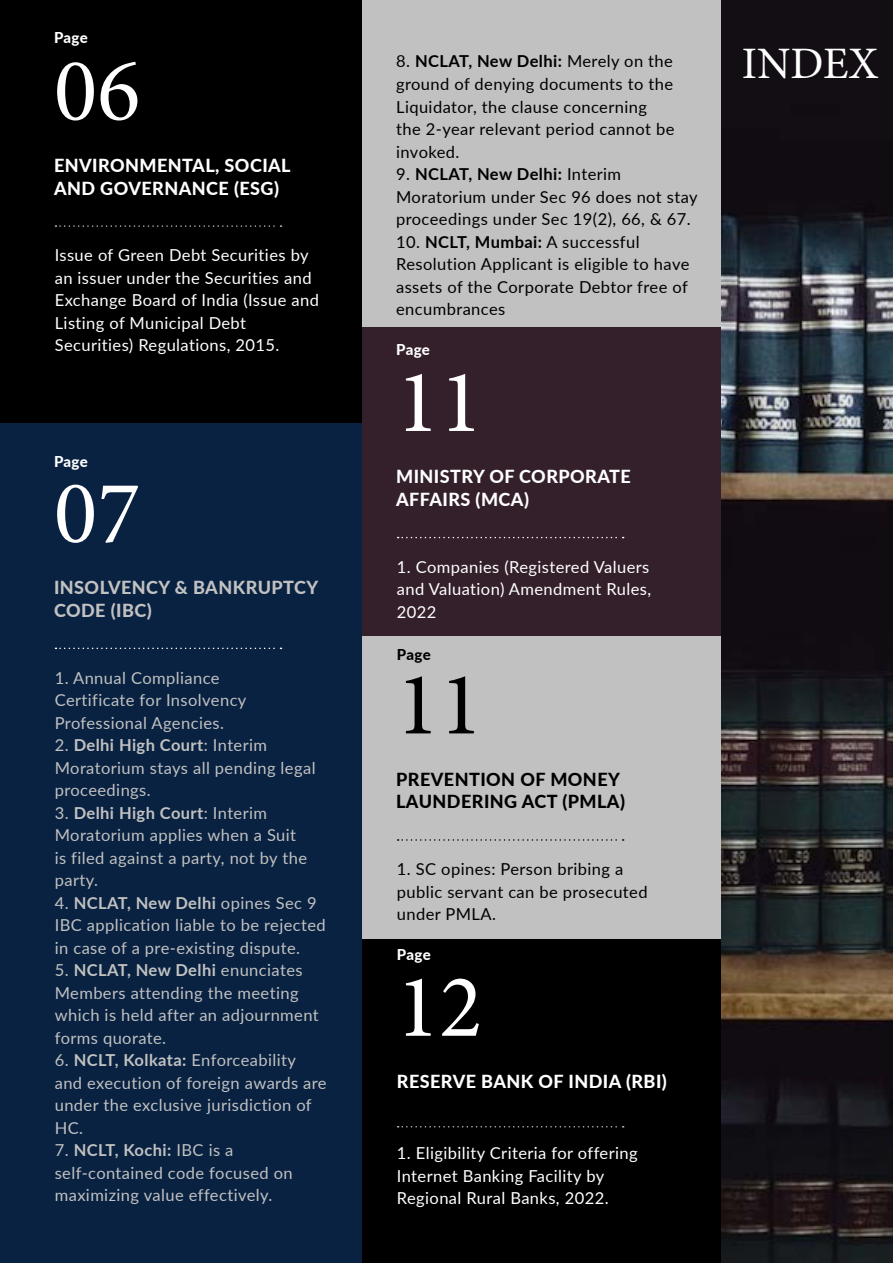
<style>
.page{position:relative;width:893px;height:1263px;background:#fff}
.page>*{position:absolute;margin:0;border:0;box-sizing:border-box;transform-origin:0 0}
.t1{font:90px "Minion Pro";color:#fff}
.t2{font:90px "Minion Pro";color:#000}
.t3{font:45px "Minion Pro";color:#fff}
.t4{font:800 18px/22.5px "Lato";letter-spacing:.025em;color:#fff}
.t5{font:800 18px/22.5px "Lato";letter-spacing:.025em;color:#000}
.t6{font:800 18px/22.5px "Lato";letter-spacing:.025em;color:#c1c1c1}
.t7{font:16.5px/22.5px "Lato";letter-spacing:.025em;color:#c1c1c1}
.t8{font:16.5px/22.5px "Lato";letter-spacing:.025em;color:#000}
.t9{font:16.5px/22.5px "Lato";letter-spacing:.025em;color:#fff}
.t10{font:800 15px "Lato";letter-spacing:.015em;color:#fff}
.t11{font:800 15px "Lato";color:#000}
.s1{font-weight:700}
</style>
<div class="page">
<div style="left:0;top:0;width:362px;height:423px;background:#000"></div>
<div style="left:362px;top:938px;width:362px;height:325px;background:#000"></div>
<div style="left:362px;top:598px;width:362px;height:340px;background:#c1c1c1"></div>
<div style="left:362px;top:0;width:362px;height:350px;background:#c1c1c1"></div>
<div style="left:362px;top:327px;width:362px;height:309px;background:#34202b"></div>
<div style="left:0;top:423px;width:362px;height:840px;background:#092241"></div>
<svg style="left:56px;top:225px;width:225px;height:2px"></svg>
<svg style="left:398px;top:1126px;width:226px;height:1px"></svg>
<svg style="left:398px;top:537px;width:226px;height:1px"></svg>
<svg style="left:398px;top:839px;width:226px;height:2px"></svg>
<svg style="left:56px;top:648px;width:225px;height:1px"></svg>
<img style="left:722px;top:0;width:171px;height:1263px">
<p class="t10" style="left:54px;top:26px;width:35px">Page</p>
<h1 class="t1" style="left:54px;top:30px;width:88px">06</h1>
<p class="t4" style="left:54px;top:153px;width:238px">ENVIRONMENTAL, SOCIAL<br>AND GOVERNANCE (ESG)</p>
<p class="t9" style="left:55px;top:243px;width:266px">Issue of Green Debt Securities by an issuer under the Securities and<br>Exchange Board of India (Issue and<br>Listing of Municipal Debt<br>Securities) Regulations, 2015.</p>
<p class="t10" style="left:54px;top:450px;width:35px">Page</p>
<h1 class="t1" style="left:54px;top:453px;width:88px">07</h1>
<p class="t6" style="left:54px;top:576px;width:266px">INSOLVENCY &amp; BANKRUPTCY<br>CODE (IBC)</p>
<p class="t7" style="left:55px;top:666px;width:193px">1. Annual Compliance<br>Certificate for Insolvency<br>Professional Agencies.</p>
<p class="t7" style="left:55px;top:733px;width:262px">2. <span class="s1">Delhi High Court</span>: Interim<br>Moratorium stays all pending legal proceedings.</p>
<p class="t7" style="left:55px;top:801px;width:254px">3. <span class="s1">Delhi High Court</span>: Interim<br>Moratorium applies when a Suit is filed against a party, not by the party.</p>
<p class="t7" style="left:55px;top:891px;width:273px">4. <span class="s1">NCLAT, New Delhi</span> opines Sec 9<br>IBC application liable to be rejected in case of a pre-existing dispute.</p>
<p class="t7" style="left:55px;top:958px;width:266px">5. <span class="s1">NCLAT, New Delhi</span> enunciates<br>Members attending the meeting which is held after an adjournment forms quorate.</p>
<p class="t7" style="left:55px;top:1048px;width:273px">6. <span class="s1">NCLT, Kolkata:</span> Enforceability and execution of foreign awards are under the exclusive jurisdiction of<br>HC.</p>
<p class="t7" style="left:55px;top:1138px;width:240px">7. <span class="s1">NCLT, Kochi:</span> IBC is a self-contained code focused on maximizing value effectively.</p>
<p class="t8" style="left:396px;top:50px;width:280px">8. <span class="s1">NCLAT, New Delhi:</span> Merely on the ground of denying documents to the<br>Liquidator, the clause concerning the 2-year relevant period cannot be invoked.</p>
<p class="t8" style="left:396px;top:162px;width:303px">9. <span class="s1">NCLAT, New Delhi:</span> Interim<br>Moratorium under Sec 96 does not stay proceedings under Sec 19(2), 66, &amp; 67.</p>
<p class="t8" style="left:396px;top:230px;width:295px">10. <span class="s1">NCLT, Mumbai:</span> A successful<br>Resolution Applicant is eligible to have assets of the Corporate Debtor free of encumbrances</p>
<p class="t10" style="left:396px;top:339px;width:35px">Page</p>
<h1 class="t1" style="left:396px;top:342px;width:88px">11</h1>
<p class="t4" style="left:396px;top:465px;width:236px">MINISTRY OF CORPORATE<br>AFFAIRS (MCA)</p>
<p class="t9" style="left:397px;top:555px;width:256px;text-align:justify">1. Companies (Registered Valuers and Valuation) Amendment Rules, 2022</p>
<p class="t11" style="left:397px;top:643px;width:35px">Page</p>
<h1 class="t2" style="left:396px;top:644px;width:88px">11</h1>
<p class="t5" style="left:396px;top:767px;width:230px">PREVENTION OF MONEY<br>LAUNDERING ACT (PMLA)</p>
<p class="t8" style="left:397px;top:857px;width:252px">1. SC opines: Person bribing a public servant can be prosecuted under PMLA.</p>
<p class="t10" style="left:397px;top:944px;width:35px">Page</p>
<h1 class="t1" style="left:396px;top:947px;width:88px">12</h1>
<p class="t4" style="left:397px;top:1070px;width:271px">RESERVE BANK OF INDIA (RBI)</p>
<p class="t9" style="left:397px;top:1141px;width:242px">1. Eligibility Criteria for offering<br>Internet Banking Facility by<br>Regional Rural Banks, 2022.</p>
<h2 class="t3" style="left:742px;top:33px;width:138px">INDEX</h2>
</div>
